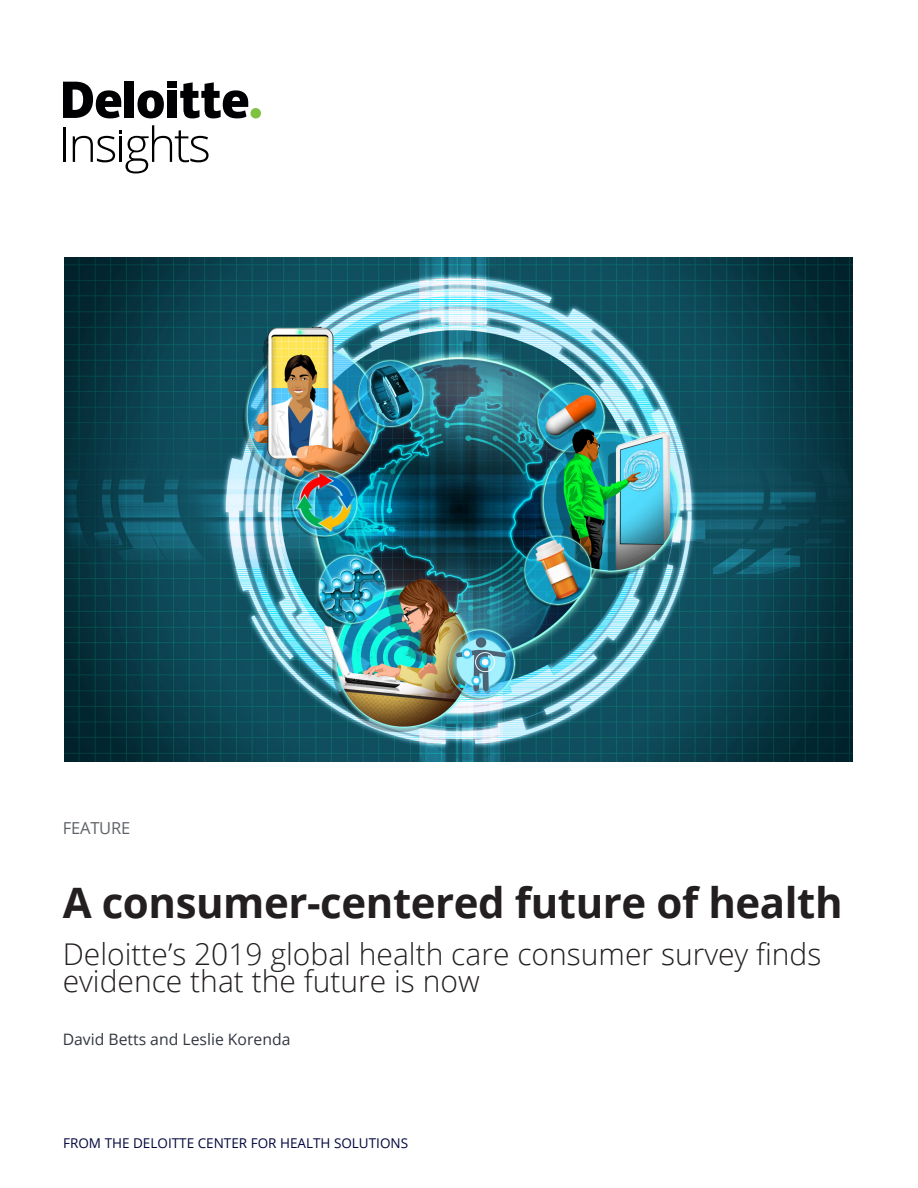
<style>
.page{position:relative;width:918px;height:1188px;background:#fff}
.page>*{position:absolute;margin:0;border:0;box-sizing:border-box;transform-origin:0 0}
.cover-title{font:700 42px "Open Sans";letter-spacing:-.01em;color:#231f20}
.cover-subtitle{font:300 30px/27px "Open Sans";color:#231f20}
.cover-eyebrow{font:16.5px "Open Sans";letter-spacing:-.01em;color:#5f6369}
.Byline{font:15.75px "Open Sans";color:#323640}
.Center_attribution{font:13.5px "Open Sans";color:#02063d}
</style>
<div class="page">
<div style="left:250px;top:108px;width:11px;height:11px;background:#7fc241;border-radius:50%"></div>
<div style="left:125px;top:82px;width:9px;height:36px;background:#000002"></div>
<svg style="left:138px;top:90px;width:26px;height:28px"></svg>
<div style="left:168px;top:91px;width:9px;height:27px;background:#000002"></div>
<div style="left:168px;top:82px;width:9px;height:6px;background:#000002"></div>
<svg style="left:180px;top:82px;width:68px;height:36px"></svg>
<svg style="left:63px;top:82px;width:58px;height:36px"></svg>
<hr style="left:63px;top:128px;width:3px;height:34px;background:#000002">
<svg style="left:73px;top:125px;width:136px;height:48px"></svg>
<img style="left:64px;top:258px;width:788px;height:503px">
<p class="cover-eyebrow" style="left:63px;top:817px;width:69px">FEATURE</p>
<p class="cover-title" style="left:63px;top:873px;width:782px">A consumer-centered future of health</p>
<p class="cover-subtitle" style="left:63px;top:940px;width:760px">Deloitte’s 2019 global health care consumer survey finds evidence that the future is now</p>
<p class="Byline" style="left:63px;top:1028px;width:229px">David Betts and Leslie Korenda</p>
<p class="Center_attribution" style="left:63px;top:1134px;width:346px">FROM THE DELOITTE CENTER FOR HEALTH SOLUTIONS</p>
</div>
